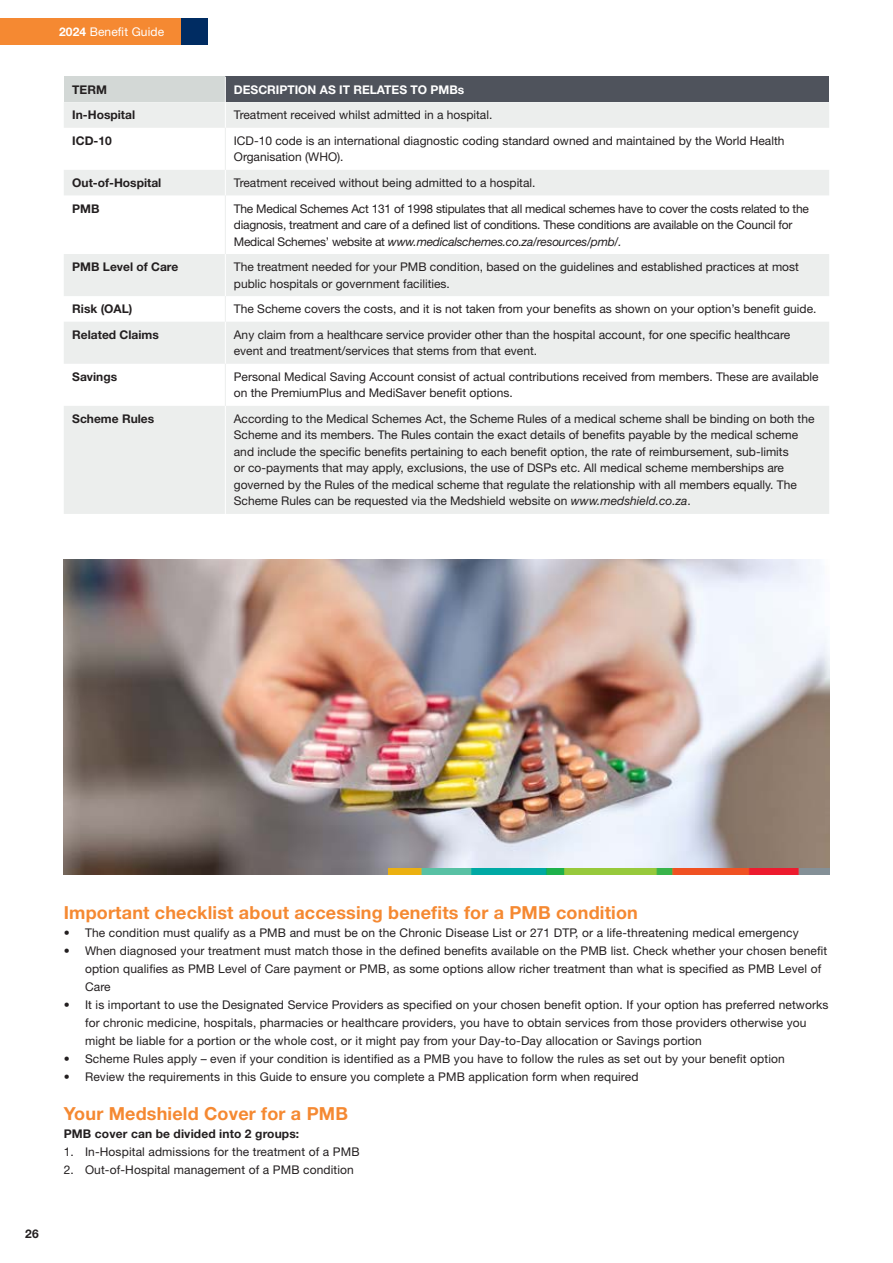
<style>
.page{position:relative;width:893px;height:1263px;background:#fff}
.page>*{position:absolute;margin:0;border:0;box-sizing:border-box;transform-origin:0 0}
.t1{font:700 18px "Helvetica Neue LT Std";letter-spacing:.01em;color:#f58932}
.t2{font:12px/16.5px "Helvetica Neue LT Std";color:#231f20}
.t3{font:12px/16.5px "Helvetica Neue LT Std";letter-spacing:-.02em;color:#231f20}
.t4{font:700 12px "Helvetica Neue LT Std";color:#231f20}
.t5{font:700 12px "Helvetica Neue LT Std";color:#fff}
.t6{font:12px "Helvetica Neue LT Std";letter-spacing:.01em;color:#fff}
.s1{font-weight:700}
.s2{font-style:italic}
</style>
<div class="page">
<div style="left:0;top:19px;width:182px;height:26px;background:#f58932"></div>
<div style="left:182px;top:19px;width:26px;height:26px;background:#002c62"></div>
<div style="left:64px;top:77px;width:161px;height:25px;background:#d3d8d6"></div>
<div style="left:225px;top:77px;width:604px;height:25px;background:#4f535c"></div>
<svg style="left:64px;top:102px;width:765px;height:412px;fill:#eceeed"></svg>
<svg style="left:225px;top:170px;width:1px;height:25px"></svg>
<hr style="left:225px;top:254px;width:1px;height:42px;background:#fff">
<hr style="left:225px;top:322px;width:1px;height:42px;background:#fff">
<hr style="left:225px;top:406px;width:1px;height:108px;background:#fff">
<hr style="left:225px;top:128px;width:1px;height:42px;background:#eceeed">
<hr style="left:225px;top:195px;width:1px;height:59px;background:#eceeed">
<svg style="left:225px;top:296px;width:1px;height:26px"></svg>
<hr style="left:225px;top:364px;width:1px;height:42px;background:#eceeed">
<svg style="left:225px;top:77px;width:1px;height:51px"></svg>
<img style="left:64px;top:559px;width:765px;height:315px">
<img style="left:389px;top:868px;width:440px;height:6px">
<p class="t6" style="left:59px;top:25px;width:107px"><span class="s1">2024</span> Benefit Guide</p>
<p class="t4" style="left:72px;top:82px;width:36px">TERM</p>
<p class="t5" style="left:234px;top:82px;width:232px">DESCRIPTION AS IT RELATES TO PMBs</p>
<p class="t4" style="left:72px;top:108px;width:64px">In-Hospital</p>
<p class="t2" style="left:234px;top:107px;width:260px">Treatment received whilst admitted in a hospital.</p>
<p class="t4" style="left:72px;top:133px;width:41px">ICD-10</p>
<p class="t2" style="left:234px;top:132px;width:552px">ICD-10 code is an international diagnostic coding standard owned and maintained by the World Health<br>Organisation (WHO).</p>
<p class="t4" style="left:72px;top:175px;width:91px">Out-of-Hospital</p>
<p class="t2" style="left:234px;top:174px;width:303px">Treatment received without being admitted to a hospital.</p>
<p class="t4" style="left:72px;top:201px;width:29px">PMB</p>
<p class="t3" style="left:234px;top:200px;width:577px">The Medical Schemes Act 131 of 1998 stipulates that all medical schemes have to cover the costs related to the diagnosis, treatment and care of a defined list of conditions. These conditions are available on the Council for<br>Medical Schemes’ website at <span class="s2">www.medicalschemes.co.za/resources/pmb/.</span></p>
<p class="t4" style="left:72px;top:259px;width:108px">PMB Level of Care</p>
<p class="t2" style="left:234px;top:258px;width:567px">The treatment needed for your PMB condition, based on the guidelines and established practices at most public hospitals or government facilities.</p>
<p class="t4" style="left:72px;top:301px;width:62px">Risk (OAL)</p>
<p class="t2" style="left:234px;top:300px;width:584px">The Scheme covers the costs, and it is not taken from your benefits as shown on your option’s benefit guide.</p>
<p class="t4" style="left:72px;top:327px;width:88px">Related Claims</p>
<p class="t2" style="left:234px;top:326px;width:558px">Any claim from a healthcare service provider other than the hospital account, for one specific healthcare event and treatment/services that stems from that event.</p>
<p class="t4" style="left:72px;top:369px;width:46px">Savings</p>
<p class="t2" style="left:234px;top:368px;width:586px">Personal Medical Saving Account consist of actual contributions received from members. These are available on the PremiumPlus and MediSaver benefit options.</p>
<p class="t4" style="left:72px;top:411px;width:83px">Scheme Rules</p>
<p class="t2" style="left:234px;top:410px;width:582px">According to the Medical Schemes Act, the Scheme Rules of a medical scheme shall be binding on both the Scheme and its members. The Rules contain the exact details of benefits payable by the medical scheme and include the specific benefits pertaining to each benefit option, the rate of reimbursement, sub-limits<br>or co-payments that may apply, exclusions, the use of DSPs etc. All medical scheme memberships are governed by the Rules of the medical scheme that regulate the relationship with all members equally. The Scheme Rules can be requested via the Medshield website on <span class="s2">www.medshield.co.za</span>.</p>
<p class="t4" style="left:25px;top:1226px;width:15px">26</p>
<h1 class="t1" style="left:64px;top:901px;width:576px">Important checklist about accessing benefits for a PMB condition</h1>
<p class="t2" style="left:64px;top:924px;width:736px">• The condition must qualify as a PMB and must be on the Chronic Disease List or 271 DTP, or a life-threatening medical emergency</p>
<p class="t2" style="left:85px;top:941px;width:744px;line-height:18px;text-indent:-21px">• When diagnosed your treatment must match those in the defined benefits available on the PMB list. Check whether your chosen benefit option qualifies as PMB Level of Care payment or PMB, as some options allow richer treatment than what is specified as PMB Level of<br>Care</p>
<p class="t2" style="left:85px;top:995px;width:745px;line-height:18px;text-indent:-21px">• It is important to use the Designated Service Providers as specified on your chosen benefit option. If your option has preferred networks for chronic medicine, hospitals, pharmacies or healthcare providers, you have to obtain services from those providers otherwise you might be liable for a portion or the whole cost, or it might pay from your Day-to-Day allocation or Savings portion</p>
<p class="t2" style="left:64px;top:1050px;width:722px">• Scheme Rules apply – even if your condition is identified as a PMB you have to follow the rules as set out by your benefit option</p>
<p class="t2" style="left:64px;top:1068px;width:576px">• Review the requirements in this Guide to ensure you complete a PMB application form when required</p>
<h1 class="t1" style="left:64px;top:1102px;width:286px">Your Medshield Cover for a PMB</h1>
<p class="t4" style="left:64px;top:1126px;width:237px">PMB cover can be divided into 2 groups:</p>
<p class="t2" style="left:64px;top:1143px;width:297px">1. In-Hospital admissions for the treatment of a PMB</p>
<p class="t2" style="left:64px;top:1161px;width:292px">2. Out-of-Hospital management of a PMB condition</p>
</div>
